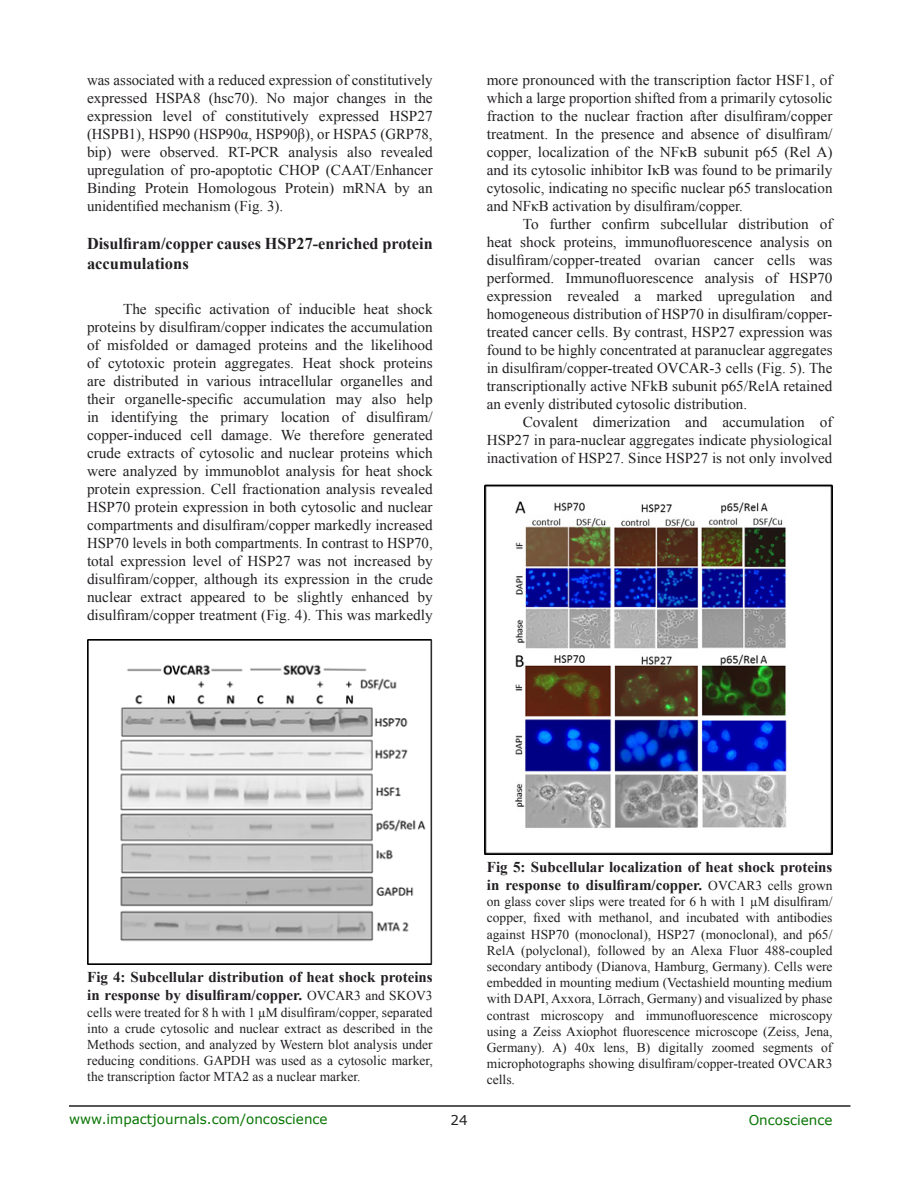
<style>
.page{position:relative;width:918px;height:1188px;background:#fff}
.page>*{position:absolute;margin:0;border:0;box-sizing:border-box;transform-origin:0 0}
.SubHeading{font:700 16.5px/19.8px "Times New Roman";color:#221f22}
.BodyText{font:15px/18px "Times New Roman";color:#221f22;text-align:justify}
.FigureText{font:700 15px/18px "Times New Roman";color:#221f22}
.FigureText-2{font:13.5px/16.2px "Times New Roman";color:#221f22;text-align:justify}
.t1{font:13.5px "Verdana";color:#067400}
.t2{font:13.5px "Verdana";color:#221f22}
.s1{font-weight:400;font-size:13.5px}
</style>
<div class="page">
<hr style="left:69px;top:1105px;width:781px;height:2px;background:#231f20">
<img style="left:87px;top:639px;width:346px;height:326px">
<img style="left:485px;top:484px;width:347px;height:370px">
<p class="BodyText" style="left:87px;top:71px;width:347px">was associated with a reduced expression of constitutively expressed HSPA8 (hsc70). No major changes in the expression level of constitutively expressed HSP27 (HSPB1), HSP90 (HSP90α, HSP90β), or HSPA5 (GRP78, bip) were observed. RT-PCR analysis also revealed upregulation of pro-apoptotic CHOP (CAAT/Enhancer Binding Protein Homologous Protein) mRNA by an unidentified mechanism (Fig. 3).</p>
<p class="SubHeading" style="left:87px;top:233px;width:347px">Disulfiram/copper causes HSP27-enriched protein accumulations</p>
<p class="BodyText" style="left:87px;top:300px;width:347px;text-indent:36px">The specific activation of inducible heat shock proteins by disulfiram/copper indicates the accumulation of misfolded or damaged proteins and the likelihood of cytotoxic protein aggregates. Heat shock proteins are distributed in various intracellular organelles and their organelle-specific accumulation may also help in identifying the primary location of disulfiram/ copper-induced cell damage. We therefore generated crude extracts of cytosolic and nuclear proteins which were analyzed by immunoblot analysis for heat shock protein expression. Cell fractionation analysis revealed HSP70 protein expression in both cytosolic and nuclear compartments and disulfiram/copper markedly increased HSP70 levels in both compartments. In contrast to HSP70, total expression level of HSP27 was not increased by disulfiram/copper, although its expression in the crude nuclear extract appeared to be slightly enhanced by disulfiram/copper treatment (Fig. 4). This was markedly</p>
<p class="BodyText" style="left:487px;top:71px;width:347px">more pronounced with the transcription factor HSF1, of which a large proportion shifted from a primarily cytosolic fraction to the nuclear fraction after disulfiram/copper treatment. In the presence and absence of disulfiram/ copper, localization of the NFκB subunit p65 (Rel A) and its cytosolic inhibitor IκB was found to be primarily cytosolic, indicating no specific nuclear p65 translocation and NFκB activation by disulfiram/copper.</p>
<p class="BodyText" style="left:487px;top:215px;width:347px;text-indent:36px">To further confirm subcellular distribution of heat shock proteins, immunofluorescence analysis on disulfiram/copper-treated ovarian cancer cells was performed. Immunofluorescence analysis of HSP70 expression revealed a marked upregulation and homogeneous distribution of HSP70 in disulfiram/copper&shy;treated cancer cells. By contrast, HSP27 expression was found to be highly concentrated at paranuclear aggregates in disulfiram/copper-treated OVCAR-3 cells (Fig. 5). The transcriptionally active NFkB subunit p65/RelA retained an evenly distributed cytosolic distribution.</p>
<p class="BodyText" style="left:487px;top:413px;width:347px;text-indent:36px">Covalent dimerization and accumulation of HSP27 in para-nuclear aggregates indicate physiological inactivation of HSP27. Since HSP27 is not only involved</p>
<p class="FigureText" style="left:87px;top:968px;width:347px">Fig 4: Subcellular distribution of heat shock proteins in response by disulfiram/copper. <span class="s1">OVCAR3 and SKOV3</span></p>
<p class="FigureText-2" style="left:87px;top:1004px;width:347px">cells were treated for 8 h with 1 µM disulfiram/copper, separated into a crude cytosolic and nuclear extract as described in the Methods section, and analyzed by Western blot analysis under reducing conditions. GAPDH was used as a cytosolic marker, the transcription factor MTA2 as a nuclear marker.</p>
<p class="FigureText" style="left:487px;top:858px;width:347px">Fig 5: Subcellular localization of heat shock proteins in response to disulfiram/copper. <span class="s1">OVCAR3 cells grown</span></p>
<p class="FigureText-2" style="left:487px;top:893px;width:347px">on glass cover slips were treated for 6 h with 1 µM disulfiram/ copper, fixed with methanol, and incubated with antibodies against HSP70 (monoclonal), HSP27 (monoclonal), and p65/ RelA (polyclonal), followed by an Alexa Fluor 488-coupled secondary antibody (Dianova, Hamburg, Germany). Cells were embedded in mounting medium (Vectashield mounting medium with DAPI, Axxora, Lörrach, Germany) and visualized by phase contrast microscopy and immunofluorescence microscopy using a Zeiss Axiophot fluorescence microscope (Zeiss, Jena, Germany). A) 40x lens, B) digitally zoomed segments of microphotographs showing disulfiram/copper-treated OVCAR3 cells.</p>
<p class="t1" style="left:69px;top:1110px;width:260px">www.impactjournals.com/oncoscience</p>
<p class="t2" style="left:450px;top:1111px;width:19px">24</p>
<p class="t1" style="left:749px;top:1111px;width:85px">Oncoscience</p>
</div>
